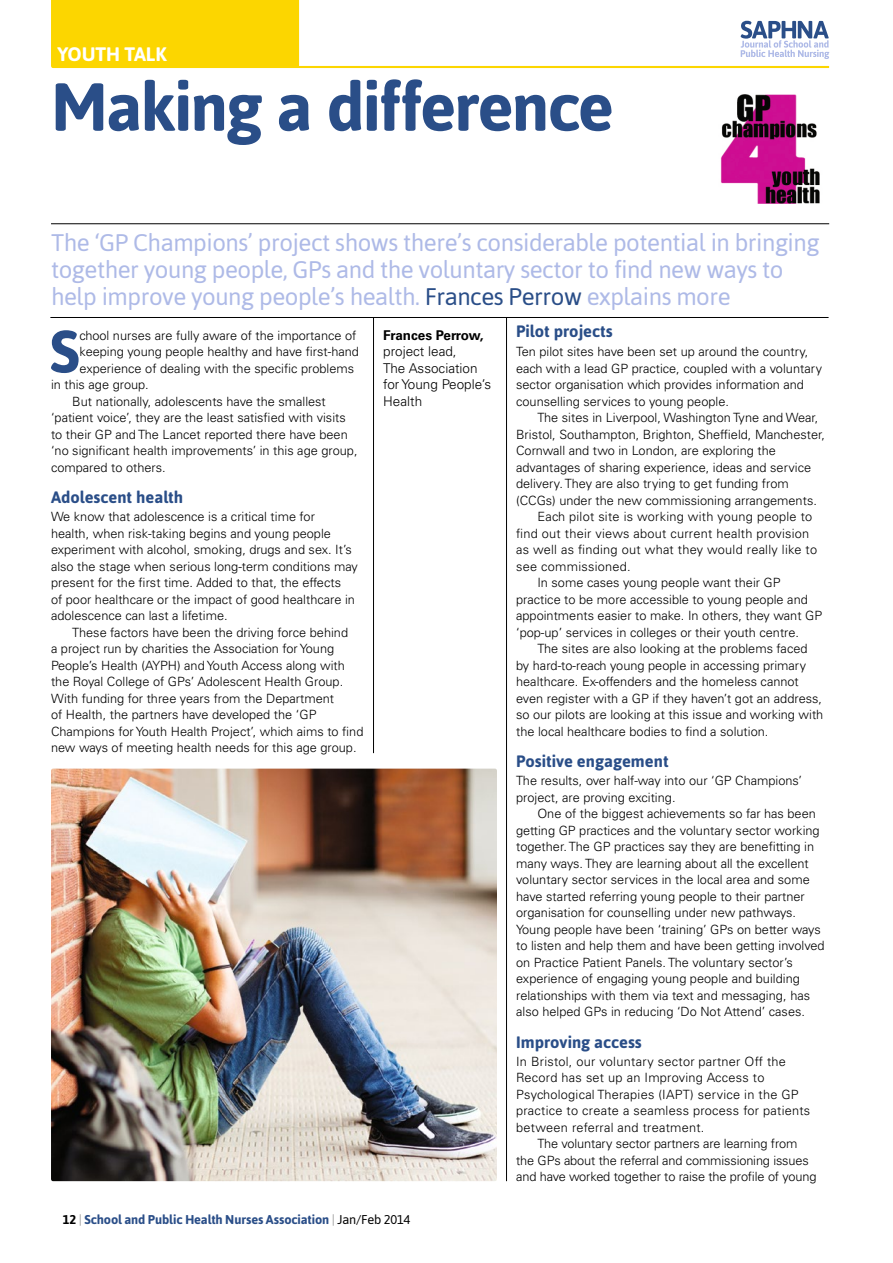
<style>
.page{position:relative;width:893px;height:1263px;background:#fff}
.page>*{position:absolute;margin:0;border:0;box-sizing:border-box;transform-origin:0 0}
.t1{font:700 67.5px "Asap";letter-spacing:-.03em;color:#2a4e88}
.t2{font:700 59.7px "Asap";color:#2a4e88}
.t3{font:24px/27px "Asap";letter-spacing:-.02em;color:#aebae7}
.t4{font:700 19.5px "Asap";letter-spacing:-.01em;color:#fff}
.t5{font:700 16.5px "Asap";color:#2a4e88}
.t6{font:300 13.5px/16.5px "Univers LT Std";color:#000}
.t7{font:700 13.5px "Univers LT Std";letter-spacing:-.02em;color:#000}
.t8{font:300 12.75px/16.5px "Univers LT Std";color:#000}
.t9{font:300 12.75px/16.5px "Univers LT Std";letter-spacing:.02em;color:#000}
.t10{font:700 12.75px "Asap";letter-spacing:-.005em;color:#2a4e88}
.s1{color:#2a4e88}
.s2{color:#000}
.s3{font-weight:400;color:#989898}
.s4{font-weight:400;color:#000}
</style>
<div class="page">
<svg style="left:51px;top:0;width:778px;height:68px"></svg>
<hr style="left:50px;top:317px;width:779px;height:1px;background:#000">
<hr style="left:506px;top:318px;width:1px;height:863px;background:#000">
<hr style="left:51px;top:223px;width:778px;height:1px;background:#000">
<img style="left:51px;top:769px;width:446px;height:412px">
<img style="left:720px;top:94px;width:100px;height:110px">
<hr style="left:373px;top:317px;width:1px;height:436px;background:#000">
<svg style="left:741px;top:21px;width:88px;height:38px"></svg>
<h3 class="t4" style="left:57px;top:42px;width:111px">Youth talk</h3>
<h1 class="t1" style="left:51px;top:68px;width:564px">Making a difference</h1>
<h3 class="t3" style="left:51px;top:229px;width:770px">The ‘GP Champions’ project shows there’s considerable potential in bringing together young people, GPs and the voluntary sector to find new ways to help improve young people’s health. <span class="s1">Frances Perrow</span> explains more</h3>
<p class="t5" style="left:516px;top:322px;width:98px">Pilot projects</p>
<p class="t8" style="left:516px;top:343px;width:307px">Ten pilot sites have been set up around the country, each with a lead GP practice, coupled with a voluntary sector organisation which provides information and counselling services to young people.</p>
<p class="t8" style="left:537px;top:409px;width:283px">The sites in Liverpool, Washington Tyne and Wear,</p>
<p class="t8" style="left:516px;top:426px;width:310px">Bristol, Southampton, Brighton, Sheffield, Manchester,</p>
<p class="t8" style="left:516px;top:442px;width:261px">Cornwall and two in London, are exploring the</p>
<p class="t8" style="left:516px;top:459px;width:297px">advantages of sharing experience, ideas and service</p>
<p class="t8" style="left:516px;top:475px;width:274px">delivery. They are also trying to get funding from</p>
<p class="t8" style="left:516px;top:492px;width:302px">(CCGs) under the new commissioning arrangements.</p>
<p class="t9" style="left:537px;top:508px;width:276px">Each pilot site is working with young people to</p>
<p class="t9" style="left:516px;top:525px;width:295px">find out their views about current health provision</p>
<p class="t9" style="left:516px;top:541px;width:303px">as well as finding out what they would really like to</p>
<p class="t9" style="left:516px;top:558px;width:116px">see commissioned.</p>
<p class="t8" style="left:537px;top:574px;width:245px">In some cases young people want their GP</p>
<p class="t8" style="left:516px;top:591px;width:293px">practice to be more accessible to young people and</p>
<p class="t8" style="left:516px;top:607px;width:308px">appointments easier to make. In others, they want GP</p>
<p class="t8" style="left:516px;top:624px;width:284px">‘pop-up’ services in colleges or their youth centre.</p>
<p class="t8" style="left:537px;top:640px;width:272px">The sites are also looking at the problems faced</p>
<p class="t8" style="left:516px;top:657px;width:291px">by hard-to-reach young people in accessing primary</p>
<p class="t8" style="left:516px;top:673px;width:284px">healthcare. Ex-offenders and the homeless cannot</p>
<p class="t8" style="left:516px;top:690px;width:307px">even register with a GP if they haven’t got an address,</p>
<p class="t8" style="left:516px;top:706px;width:309px">so our pilots are looking at this issue and working with</p>
<p class="t8" style="left:516px;top:723px;width:254px">the local healthcare bodies to find a solution.</p>
<p class="t5" style="left:516px;top:752px;width:154px">Positive engagement</p>
<p class="t8" style="left:516px;top:772px;width:287px">The results, over half-way into our ‘GP Champions’ project, are proving exciting.</p>
<p class="t8" style="left:516px;top:805px;width:310px;text-indent:21px">One of the biggest achievements so far has been getting GP practices and the voluntary sector working together. The GP practices say they are benefitting in many ways. They are learning about all the excellent voluntary sector services in the local area and some have started referring young people to their partner organisation for counselling under new pathways.<br>Young people have been ‘training’ GPs on better ways to listen and help them and have been getting involved on Practice Patient Panels. The voluntary sector’s experience of engaging young people and building relationships with them via text and messaging, has also helped GPs in reducing ‘Do Not Attend’ cases.</p>
<p class="t5" style="left:516px;top:1032px;width:127px">Improving access</p>
<p class="t9" style="left:516px;top:1053px;width:296px">In Bristol, our voluntary sector partner Off the Record has set up an Improving Access to Psychological Therapies (IAPT) service in the GP practice to create a seamless process for patients between referral and treatment.</p>
<p class="t8" style="left:516px;top:1135px;width:302px;text-indent:21px">The voluntary sector partners are learning from the GPs about the referral and commissioning issues and have worked together to raise the profile of young</p>
<p class="t7" style="left:383px;top:327px;width:102px">Frances Perrow,</p>
<p class="t6" style="left:383px;top:343px;width:109px">project lead,<br>The Association for Young People’s<br>Health</p>
<h2 class="t2" style="left:50px;top:317px;width:31px">S</h2>
<p class="t8" style="left:80px;top:327px;width:278px">chool nurses are fully aware of the importance of</p>
<p class="t8" style="left:80px;top:343px;width:281px">keeping young people healthy and have first-hand</p>
<p class="t8" style="left:80px;top:360px;width:276px">experience of dealing with the specific problems</p>
<p class="t8" style="left:51px;top:376px;width:99px">in this age group.</p>
<p class="t8" style="left:72px;top:393px;width:255px">But nationally, adolescents have the smallest</p>
<p class="t8" style="left:51px;top:409px;width:296px">‘patient voice’, they are the least satisfied with visits</p>
<p class="t8" style="left:51px;top:426px;width:298px">to their GP and The Lancet reported there have been</p>
<p class="t8" style="left:51px;top:442px;width:308px">‘no significant health improvements’ in this age group,</p>
<p class="t8" style="left:51px;top:459px;width:116px">compared to others.</p>
<p class="t5" style="left:51px;top:488px;width:134px">Adolescent health</p>
<p class="t8" style="left:51px;top:508px;width:308px">We know that adolescence is a critical time for<br>health, when risk-taking begins and young people experiment with alcohol, smoking, drugs and sex. It’s also the stage when serious long-term conditions may present for the first time. Added to that, the effects<br>of poor healthcare or the impact of good healthcare in adolescence can last a lifetime.</p>
<p class="t8" style="left:51px;top:624px;width:314px;text-indent:21px">These factors have been the driving force behind<br>a project run by charities the Association for Young People’s Health (AYPH) and Youth Access along with the Royal College of GPs’ Adolescent Health Group.<br>With funding for three years from the Department<br>of Health, the partners have developed the ‘GP Champions for Youth Health Project’, which aims to find new ways of meeting health needs for this age group.</p>
<p class="t10" style="left:63px;top:1212px;width:349px"><span class="s2">12</span> <span class="s3">|</span> School and Public Health Nurses Association <span class="s3">|</span> <span class="s4">Jan/Feb 2014</span></p>
</div>
